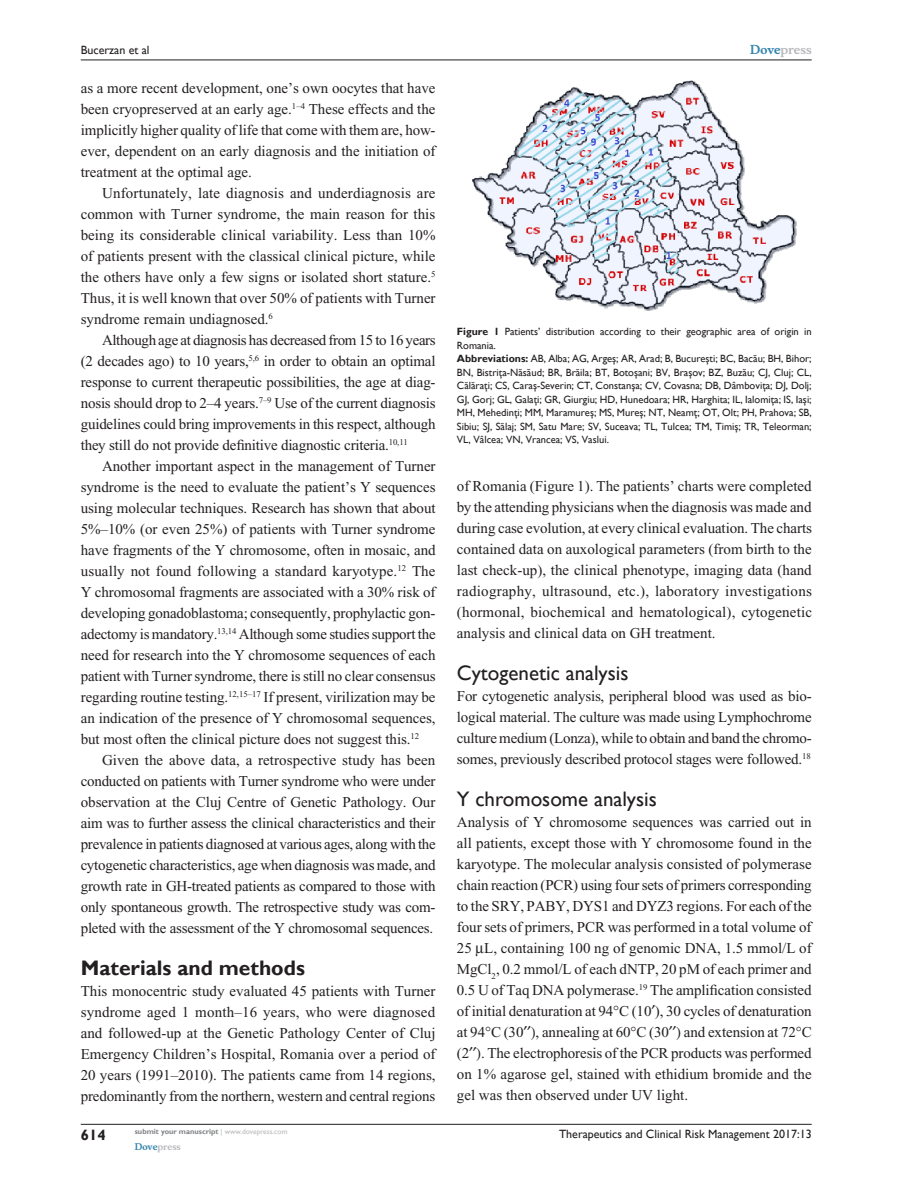
<style>
.page{position:relative;width:918px;height:1188px;background:#fff}
.page>*{position:absolute;margin:0;border:0;box-sizing:border-box;transform-origin:0 0}
.t1{font:21px "Gill Sans";color:#231f20}
.t2{font:700 21px "Gill Sans";color:#231f20}
.Tx{font:15px/21px "Times New Roman";letter-spacing:-.01em;color:#231f20;text-align:justify}
.TxF{font:15px/21px "Times New Roman";color:#231f20;text-align:justify}
.RunFolio-V{font:700 15px "Gill Sans";color:#231f20}
.RunF-V{font:12px "Gill Sans";color:#231f20}
.RunH-V{font:12px "Gill Sans";color:#231f20}
.RunH-Brand-V{font:700 12px "Musee";color:#b8b9bc}
.FigSNRI{font:10.5px/13.5px "Gill Sans";color:#231f20;text-align:justify}
.FigC{font:10.5px/13.5px "Gill Sans";color:#231f20}
.RunF-Brand-V{font:700 9px "Musee";color:#b8b9bc}
.RunF-SubmityourMS-V{font:700 7.5px "Gill Sans";color:#808285}
.s1{color:#3485ae}
.s2{font-weight:700}
.s3{font-weight:400;color:#b8b9bc}
</style>
<div class="page">
<hr style="left:81px;top:1124px;width:731px;height:1px;background:#231f20">
<hr style="left:81px;top:60px;width:731px;height:1px;background:#231f20">
<img style="left:472px;top:81px;width:324px;height:229px">
<p class="RunH-V" style="left:81px;top:43px;width:70px">Bucerzan et al</p>
<p class="TxF" style="left:81px;top:77px;width:356px">as a more recent development, one’s own oocytes that have been cryopreserved at an early age.<sup>1–4</sup> These effects and the implicitly higher quality of life that come with them are, how&shy;ever, dependent on an early diagnosis and the initiation of treatment at the optimal age.</p>
<p class="Tx" style="left:81px;top:182px;width:356px;text-indent:21px">Unfortunately, late diagnosis and underdiagnosis are common with Turner syndrome, the main reason for this being its considerable clinical variability. Less than 10% of patients present with the classical clinical picture, while the others have only a few signs or isolated short stature.<sup>5<br></sup>Thus, it is well known that over 50% of patients with Turner syndrome remain undiagnosed.<sup>6</sup></p>
<p class="Tx" style="left:81px;top:329px;width:357px;text-indent:21px">Although age at diagnosis has decreased from 15 to 16 years (2 decades ago) to 10 years,<sup>5,6</sup> in order to obtain an optimal response to current therapeutic possibilities, the age at diag&shy;nosis should drop to 2–4 years.<sup>7–9</sup> Use of the current diagnosis guidelines could bring improvements in this respect, although they still do not provide definitive diagnostic criteria.<sup>10,11</sup></p>
<p class="Tx" style="left:81px;top:455px;width:356px;text-indent:21px">Another important aspect in the management of Turner syndrome is the need to evaluate the patient’s Y sequences using molecular techniques. Research has shown that about 5%–10% (or even 25%) of patients with Turner syndrome have fragments of the Y chromosome, often in mosaic, and usually not found following a standard karyotype.<sup>12</sup> The Y chromosomal fragments are associated with a 30% risk of developing gonadoblastoma; consequently, prophylactic gon&shy;adectomy is mandatory.<sup>13,14</sup> Although some studies support the need for research into the Y chromosome sequences of each patient with Turner syndrome, there is still no clear consensus regarding routine testing.<sup>12,15–17</sup> If present, virilization may be an indication of the presence of Y chromosomal sequences, but most often the clinical picture does not suggest this.<sup>12</sup></p>
<p class="Tx" style="left:81px;top:749px;width:357px;text-indent:21px">Given the above data, a retrospective study has been conducted on patients with Turner syndrome who were under observation at the Cluj Centre of Genetic Pathology. Our aim was to further assess the clinical characteristics and their prevalence in patients diagnosed at various ages, along with the cytogenetic characteristics, age when diagnosis was made, and growth rate in GH-treated patients as compared to those with only spontaneous growth. The retrospective study was com&shy;pleted with the assessment of the Y chromosomal sequences.</p>
<h1 class="t2" style="left:81px;top:955px;width:226px">Materials and methods</h1>
<p class="TxF" style="left:81px;top:980px;width:356px">This monocentric study evaluated 45 patients with Turner syndrome aged 1 month–16 years, who were diagnosed and followed-up at the Genetic Pathology Center of Cluj Emergency Children’s Hospital, Romania over a period of 20 years (1991–2010). The patients came from 14 regions, predominantly from the northern, western and central regions</p>
<p class="RunH-Brand-V" style="left:750px;top:43px;width:63px"><span class="s1">Dove</span>press</p>
<p class="FigC" style="left:457px;top:325px;width:356px"><span class="s2">Figure 1</span> Patients’ distribution according to their geographic area of origin in<br>Romania.</p>
<p class="FigSNRI" style="left:457px;top:352px;width:356px"><span class="s2">Abbreviations:</span> AB, Alba; AG, Argeş; AR, Arad; B, Bucureşti; BC, Bacău; BH, Bihor; BN, Bistriţa-Năsăud; BR, Brăila; BT, Botoşani; BV, Braşov; BZ, Buzău; CJ, Cluj; CL, Călăraţi; CS, Caraş-Severin; CT, Constanşa; CV, Covasna; DB, Dâmboviţa; DJ, Dolj; GJ, Gorj; GL, Galaţi; GR, Giurgiu; HD, Hunedoara; HR, Harghita; IL, Ialomiţa; IS, Iaşi; MH, Mehedinţi; MM, Maramureş; MS, Mureş; NT, Neamţ; OT, Olt; PH, Prahova; SB, Sibiu; SJ, Sălaj; SM, Satu Mare; SV, Suceava; TL, Tulcea; TM, Timiş; TR, Teleorman; VL, Vâlcea; VN, Vrancea; VS, Vaslui.</p>
<p class="TxF" style="left:457px;top:476px;width:357px">of Romania (Figure 1). The patients’ charts were completed by the attending physicians when the diagnosis was made and during case evolution, at every clinical evaluation. The charts contained data on auxological parameters (from birth to the last check-up), the clinical phenotype, imaging data (hand radiography, ultrasound, etc.), laboratory investigations (hormonal, biochemical and hematological), cytogenetic analysis and clinical data on GH treatment.</p>
<h2 class="t1" style="left:457px;top:661px;width:173px">Cytogenetic analysis</h2>
<p class="TxF" style="left:457px;top:686px;width:356px">For cytogenetic analysis, peripheral blood was used as bio&shy;logical material. The culture was made using Lymphochrome culture medium (Lonza), while to obtain and band the chromo&shy;somes, previously described protocol stages were followed.<sup>18</sup></p>
<h2 class="t1" style="left:457px;top:787px;width:201px">Y chromosome analysis</h2>
<p class="TxF" style="left:457px;top:812px;width:356px">Analysis of Y chromosome sequences was carried out in all patients, except those with Y chromosome found in the karyotype. The molecular analysis consisted of polymerase chain reaction (PCR) using four sets of primers corresponding to the SRY, PABY, DYS1 and DYZ3 regions. For each of the four sets of primers, PCR was performed in a total volume of 25 L, containing 100 ng of genomic DNA, 1.5 mmol/L of MgCl<sub>2</sub>, 0.2 mmol/L of each dNTP, 20 pM of each primer and 0.5 U of Taq DNA polymerase.<sup>19</sup> The amplification consisted of initial denaturation at 94 C (10 ), 30 cycles of denaturation at 94 C (30 , annealing at 60 C (30 and extension at 72 C (2 . The electrophoresis of the PCR products was performed on 1% agarose gel, stained with ethidium bromide and the gel was then observed under UV light.</p>
<p class="RunFolio-V" style="left:81px;top:1126px;width:26px">614</p>
<p class="RunF-SubmityourMS-V" style="left:135px;top:1127px;width:154px">submit your manuscript <span class="s3">| www.dovepress.com</span></p>
<p class="RunF-Brand-V" style="left:135px;top:1141px;width:48px"><span class="s1">Dove</span>press</p>
<p class="RunF-V" style="left:559px;top:1127px;width:254px">Therapeutics and Clinical Risk Management 2017:13</p>
</div>
